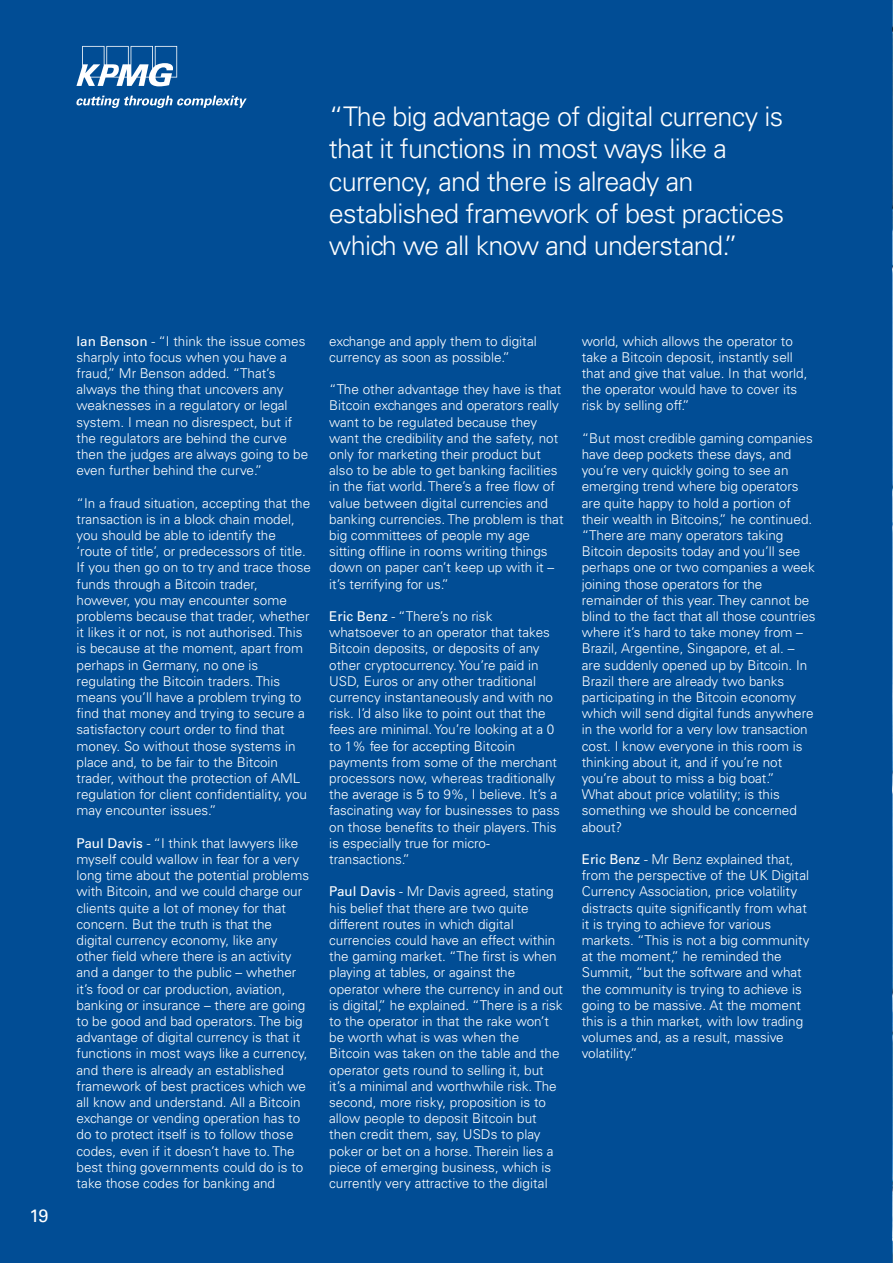
<style>
.page{position:relative;width:893px;height:1263px;background:#014d95}
.page>*{position:absolute;margin:0;border:0;box-sizing:border-box;transform-origin:0 0}
.t1{font:300 27px/32.4px "Univers LT Std";letter-spacing:-.025em;color:#fff}
.t2{font:18px "Univers LT Std";color:#fff}
.t3{font:300 13.5px/16.2px "Univers LT Std";color:#fff}
.s1{font-weight:400}
</style>
<div class="page">
<img style="left:892px;top:0;width:1px;height:1263px">
<svg style="left:76px;top:46px;width:171px;height:62px"></svg>
<h1 class="t1" style="left:329px;top:102px;width:457px">“The big advantage of digital currency is that it functions in most ways like a currency, and there is already an established framework of best practices which we all know and understand.”</h1>
<h2 class="t2" style="left:29px;top:1209px;width:20px">19</h2>
<p class="t3" style="left:77px;top:334px;width:233px"><span class="s1">Ian Benson</span> - “I think the issue comes sharply into focus when you have a fraud,” Mr Benson added. “That’s always the thing that uncovers any weaknesses in a regulatory or legal system. I mean no disrespect, but if the regulators are behind the curve then the judges are always going to be even further behind the curve.”</p>
<p class="t3" style="left:77px;top:496px;width:236px">“In a fraud situation, accepting that the transaction is in a block chain model, you should be able to identify the ‘route of title’, or predecessors of title.<br>If you then go on to try and trace those funds through a Bitcoin trader, however, you may encounter some problems because that trader, whether it likes it or not, is not authorised. This is because at the moment, apart from perhaps in Germany, no one is regulating the Bitcoin traders. This means you’ll have a problem trying to find that money and trying to secure a satisfactory court order to find that money. So without those systems in place and, to be fair to the Bitcoin trader, without the protection of AML regulation for client confidentiality, you may encounter issues.”</p>
<p class="t3" style="left:77px;top:836px;width:234px"><span class="s1">Paul Davis</span> - “I think that lawyers like myself could wallow in fear for a very long time about the potential problems with Bitcoin, and we could charge our clients quite a lot of money for that concern. But the truth is that the digital currency economy, like any other field where there is an activity and a danger to the public – whether it’s food or car production, aviation, banking or insurance – there are going to be good and bad operators. The big advantage of digital currency is that it functions in most ways like a currency, and there is already an established framework of best practices which we all know and understand. All a Bitcoin exchange or vending operation has to do to protect itself is to follow those codes, even if it doesn’t have to. The best thing governments could do is to take those codes for banking and</p>
<p class="t3" style="left:329px;top:334px;width:209px">exchange and apply them to digital currency as soon as possible.”</p>
<p class="t3" style="left:329px;top:382px;width:236px">“The other advantage they have is that Bitcoin exchanges and operators really want to be regulated because they want the credibility and the safety, not only for marketing their product but also to be able to get banking facilities in the fiat world. There’s a free flow of value between digital currencies and banking currencies. The problem is that big committees of people my age sitting offline in rooms writing things down on paper can’t keep up with it – it’s terrifying for us.”</p>
<p class="t3" style="left:329px;top:609px;width:232px"><span class="s1">Eric Benz</span> - “There’s no risk whatsoever to an operator that takes Bitcoin deposits, or deposits of any other cryptocurrency. You’re paid in USD, Euros or any other traditional currency instantaneously and with no risk. I’d also like to point out that the fees are minimal. You’re looking at a 0 to 1% fee for accepting Bitcoin payments from some of the merchant processors now, whereas traditionally the average is 5 to 9%, I believe. It’s a fascinating way for businesses to pass on those benefits to their players. This is especially true for micro&shy;transactions.”</p>
<p class="t3" style="left:329px;top:885px;width:235px"><span class="s1">Paul Davis</span> - Mr Davis agreed, stating his belief that there are two quite different routes in which digital currencies could have an effect within the gaming market. “The first is when playing at tables, or against the operator where the currency in and out is digital,” he explained. “There is a risk to the operator in that the rake won’t be worth what is was when the Bitcoin was taken on the table and the operator gets round to selling it, but it’s a minimal and worthwhile risk. The second, more risky, proposition is to allow people to deposit Bitcoin but then credit them, say, USDs to play poker or bet on a horse. Therein lies a piece of emerging business, which is currently very attractive to the digital</p>
<p class="t3" style="left:582px;top:334px;width:227px">world, which allows the operator to take a Bitcoin deposit, instantly sell that and give that value. In that world, the operator would have to cover its risk by selling off.”</p>
<p class="t3" style="left:582px;top:431px;width:235px">“But most credible gaming companies have deep pockets these days, and you’re very quickly going to see an emerging trend where big operators are quite happy to hold a portion of their wealth in Bitcoins,” he continued. “There are many operators taking Bitcoin deposits today and you’ll see perhaps one or two companies a week joining those operators for the remainder of this year. They cannot be blind to the fact that all those countries where it’s hard to take money from – Brazil, Argentine, Singapore, et al. – are suddenly opened up by Bitcoin. In Brazil there are already two banks participating in the Bitcoin economy which will send digital funds anywhere in the world for a very low transaction cost. I know everyone in this room is thinking about it, and if you’re not you’re about to miss a big boat.”<br>What about price volatility; is this something we should be concerned about?</p>
<p class="t3" style="left:582px;top:852px;width:229px"><span class="s1">Eric Benz</span> - Mr Benz explained that, from the perspective of the UK Digital Currency Association, price volatility distracts quite significantly from what it is trying to achieve for various markets. “This is not a big community at the moment,” he reminded the Summit, “but the software and what the community is trying to achieve is going to be massive. At the moment this is a thin market, with low trading volumes and, as a result, massive volatility.”</p>
</div>
